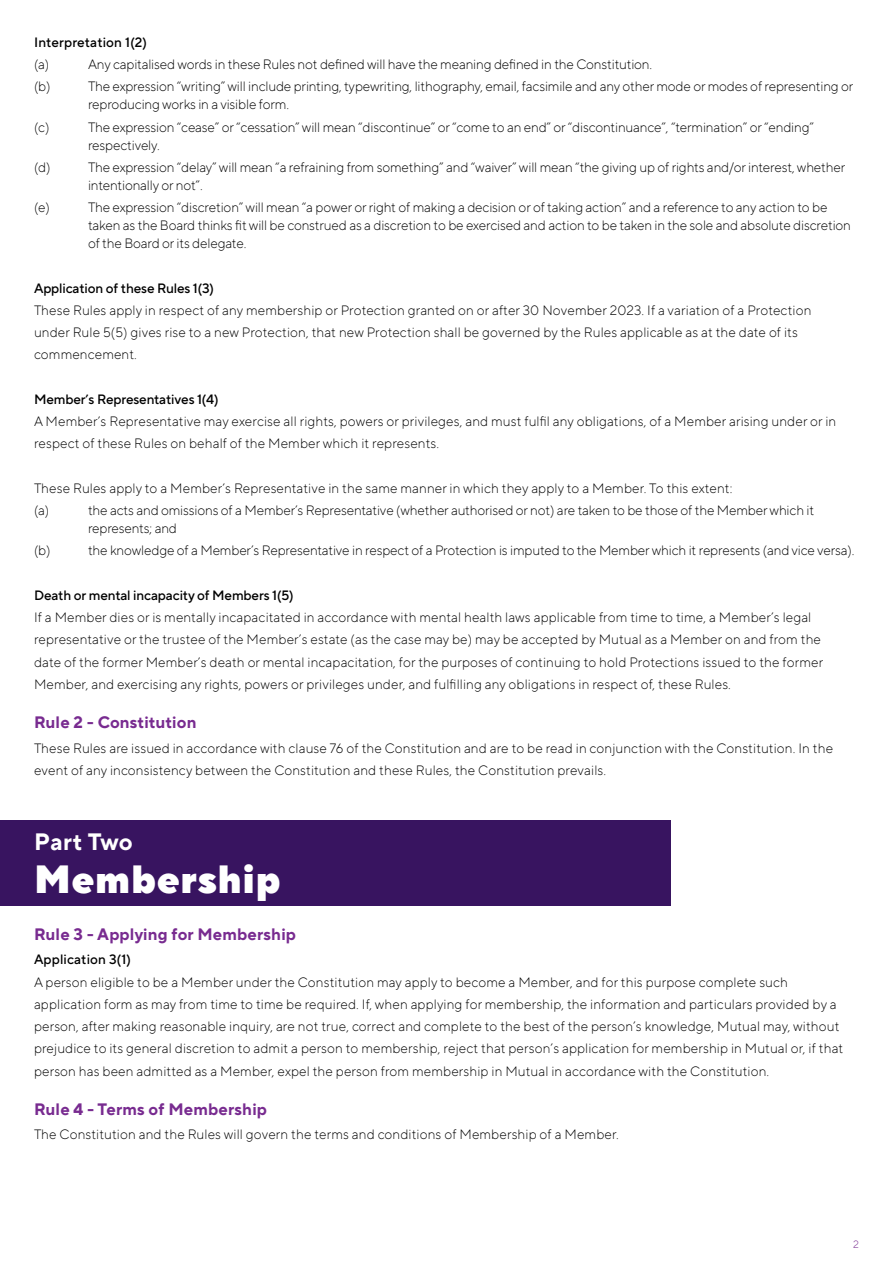
<style>
.page{position:relative;width:893px;height:1263px;background:#fff}
.page>*{position:absolute;margin:0;border:0;box-sizing:border-box;transform-origin:0 0}
.t1{font:900 39.15px "TT Norms Pro";letter-spacing:.015em;color:#fff}
.t2{font:700 23.55px "TT Norms Pro";color:#fff}
.t3{font:700 16.5px "TT Norms Pro";letter-spacing:.01em;color:#782b90}
.t4{font:300 13.5px/22.2px "TT Norms Pro";letter-spacing:.01em;color:#000}
.t5{font:300 13.5px/18px "TT Norms Pro";letter-spacing:-.01em;color:#000}
.t6{font:500 13.5px "TT Norms Pro";letter-spacing:-.01em;color:#000}
.t7{font:500 13.5px "TT Norms Pro";letter-spacing:.01em;color:#000}
.t8{font:300 10.5px "TT Norms Pro";color:#782b90}
</style>
<div class="page">
<div style="left:0;top:821px;width:670px;height:85px;background:#381460"></div>
<p class="t7" style="left:34px;top:33px;width:114px">Interpretation 1(2)</p>
<p class="t4" style="left:34px;top:53px;width:17px">(a)</p>
<p class="t5" style="left:88px;top:55px;width:566px">Any capitalised words in these Rules not defined will have the meaning defined in the Constitution.</p>
<p class="t4" style="left:34px;top:75px;width:18px">(b)</p>
<p class="t5" style="left:88px;top:77px;width:767px">The expression “writing” will include printing, typewriting, lithography, email, facsimile and any other mode or modes of representing or reproducing works in a visible form.</p>
<p class="t4" style="left:34px;top:115px;width:17px">(c)</p>
<p class="t5" style="left:88px;top:117px;width:727px">The expression “cease” or “cessation” will mean “discontinue” or “come to an end” or “discontinuance”, “termination” or “ending” respectively.</p>
<p class="t4" style="left:34px;top:156px;width:18px">(d)</p>
<p class="t5" style="left:88px;top:158px;width:759px">The expression “delay” will mean “a refraining from something” and “waiver” will mean “the giving up of rights and/or interest, whether intentionally or not”.</p>
<p class="t4" style="left:34px;top:196px;width:17px">(e)</p>
<p class="t5" style="left:88px;top:198px;width:764px">The expression “discretion” will mean “a power or right of making a decision or of taking action” and a reference to any action to be taken as the Board thinks fit will be construed as a discretion to be exercised and action to be taken in the sole and absolute discretion of the Board or its delegate.</p>
<p class="t6" style="left:34px;top:279px;width:181px">Application of these Rules 1(3)</p>
<p class="t4" style="left:34px;top:299px;width:779px">These Rules apply in respect of any membership or Protection granted on or after 30 November 2023. If a variation of a Protection under Rule 5(5) gives rise to a new Protection, that new Protection shall be governed by the Rules applicable as at the date of its commencement.</p>
<p class="t6" style="left:34px;top:390px;width:186px">Member’s Representatives 1(4)</p>
<p class="t4" style="left:34px;top:410px;width:804px">A Member’s Representative may exercise all rights, powers or privileges, and must fulfil any obligations, of a Member arising under or in respect of these Rules on behalf of the Member which it represents.</p>
<p class="t4" style="left:34px;top:477px;width:700px">These Rules apply to a Member’s Representative in the same manner in which they apply to a Member. To this extent: (a)</p>
<p class="t5" style="left:88px;top:501px;width:728px">the acts and omissions of a Member’s Representative (whether authorised or not) are taken to be those of the Member which it represents; and</p>
<p class="t4" style="left:34px;top:539px;width:18px">(b)</p>
<p class="t5" style="left:88px;top:541px;width:768px">the knowledge of a Member’s Representative in respect of a Protection is imputed to the Member which it represents (and vice versa).</p>
<p class="t6" style="left:34px;top:586px;width:261px">Death or mental incapacity of Members 1(5)</p>
<p class="t4" style="left:34px;top:606px;width:791px">If a Member dies or is mentally incapacitated in accordance with mental health laws applicable from time to time, a Member’s legal representative or the trustee of the Member’s estate (as the case may be) may be accepted by Mutual as a Member on and from the date of the former Member’s death or mental incapacitation, for the purposes of continuing to hold Protections issued to the former Member, and exercising any rights, powers or privileges under, and fulfilling any obligations in respect of, these Rules.</p>
<p class="t3" style="left:34px;top:711px;width:164px">Rule 2 - Constitution</p>
<p class="t4" style="left:34px;top:736px;width:800px">These Rules are issued in accordance with clause 76 of the Constitution and are to be read in conjunction with the Constitution. In the event of any inconsistency between the Constitution and these Rules, the Constitution prevails.</p>
<h2 class="t2" style="left:34px;top:826px;width:100px">Part Two</h2>
<h1 class="t1" style="left:34px;top:853px;width:248px">Membership</h1>
<p class="t3" style="left:34px;top:923px;width:264px">Rule 3 - Applying for Membership</p>
<p class="t7" style="left:34px;top:951px;width:98px">Application 3(1)</p>
<p class="t4" style="left:34px;top:970px;width:811px">A person eligible to be a Member under the Constitution may apply to become a Member, and for this purpose complete such application form as may from time to time be required. If, when applying for membership, the information and particulars provided by a person, after making reasonable inquiry, are not true, correct and complete to the best of the person’s knowledge, Mutual may, without prejudice to its general discretion to admit a person to membership, reject that person’s application for membership in Mutual or, if that person has been admitted as a Member, expel the person from membership in Mutual in accordance with the Constitution.</p>
<p class="t3" style="left:34px;top:1098px;width:234px">Rule 4 - Terms of Membership</p>
<p class="t4" style="left:34px;top:1123px;width:586px">The Constitution and the Rules will govern the terms and conditions of Membership of a Member.</p>
<p class="t8" style="left:853px;top:1237px;width:7px">2</p>
</div>
